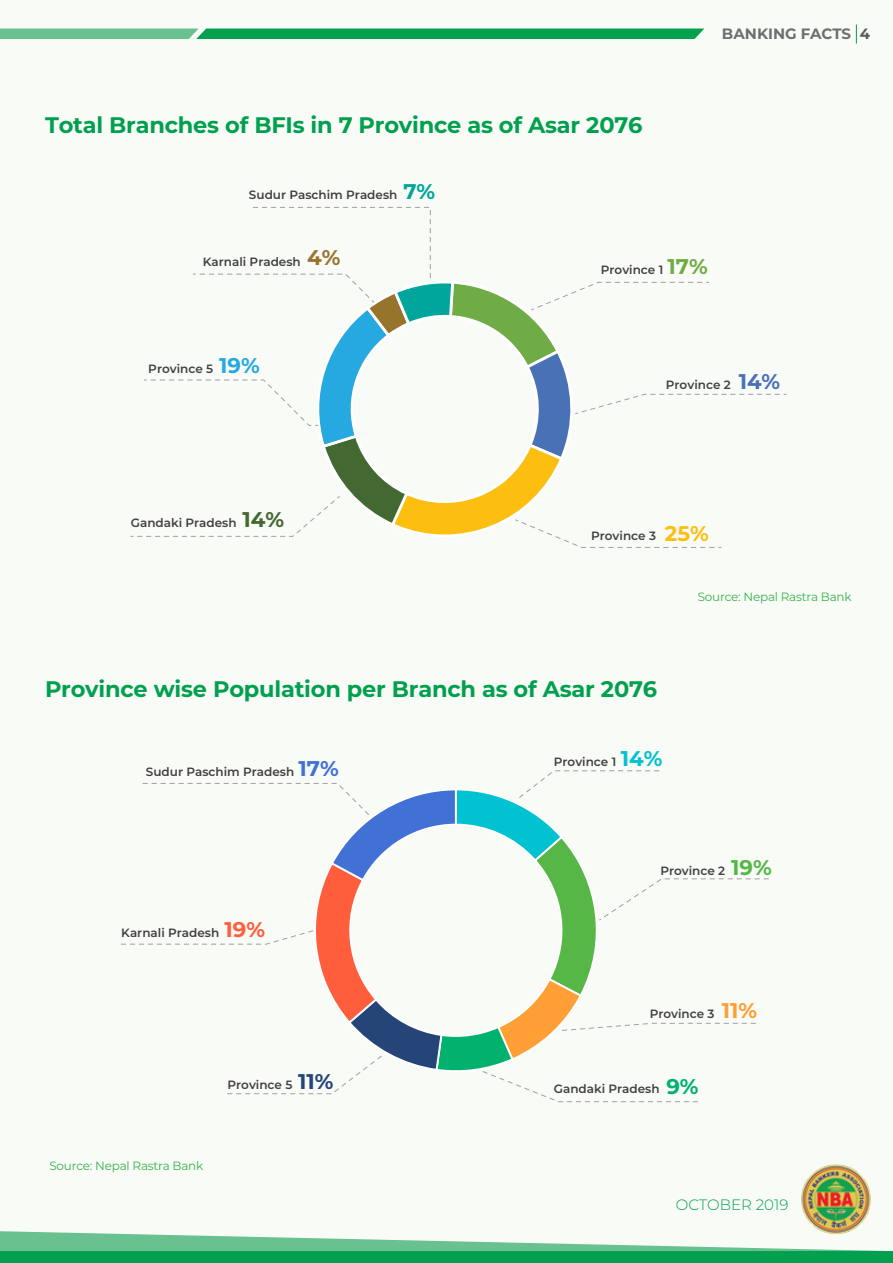
<style>
.page{position:relative;width:893px;height:1263px;background:#f9fbf7}
.page>*{position:absolute;margin:0;border:0;box-sizing:border-box;transform-origin:0 0}
.t1{font:700 22.5px "Montserrat";letter-spacing:-.01em;color:#00a04f}
.t2{font:700 15px "Montserrat";color:#6d6e70}
.t3{font:300 15px "Montserrat";color:#00a04f}
.t4{font:600 12px "Montserrat";color:#404041}
.t5{font:12px "Montserrat";letter-spacing:-.02em;color:#37b34a}
.s1{color:#58595b}
.s2{font-weight:700;font-size:21.3px;color:#00a69c}
.s3{font-weight:700;font-size:21.3px;color:#97742b}
.s4{font-weight:700;font-size:21.3px;color:#70ac45}
.s5{font-weight:700;font-size:21.3px;color:#25a9e0}
.s6{font-weight:700;font-size:21.3px;color:#436831}
.s7{font-weight:700;font-size:21.3px;color:#4971b6}
.s8{font-weight:700;font-size:21.3px;color:#fcbf10}
.s9{font-weight:700;font-size:21.3px;color:#4271d6}
.s10{font-weight:700;font-size:21.3px;color:#ff5e3d}
.s11{font-weight:700;font-size:21.3px;color:#00c2d1}
.s12{font-weight:700;font-size:21.3px;color:#56b746}
.s13{font-weight:700;font-size:21.3px;color:#ff9f36}
.s14{font-weight:700;font-size:21.3px;color:#254478}
.s15{font-weight:700;font-size:21.3px;color:#00b26e}
</style>
<div class="page">
<svg style="left:0;top:29px;width:704px;height:10px;background:#21aa63"></svg>
<svg style="left:856px;top:25px;width:1px;height:19px"></svg>
<svg style="left:0;top:1231px;width:886px;height:20px"></svg>
<div style="left:0;top:1251px;width:893px;height:12px;background:#00a04f"></div>
<img style="left:786px;top:1164px;width:99px;height:84px">
<svg style="left:121px;top:770px;width:648px;height:332px"></svg>
<svg style="left:131px;top:207px;width:655px;height:341px"></svg>
<p class="t2" style="left:722px;top:23px;width:150px">BANKING FACTS <span class="s1">4</span></p>
<h1 class="t1" style="left:45px;top:109px;width:599px">Total Branches of BFIs in 7 Province as of Asar 2076</h1>
<p class="t4" style="left:249px;top:186px;width:188px">Sudur Paschim Pradesh <span class="s2">7%</span></p>
<p class="t4" style="left:203px;top:253px;width:139px">Karnali Pradesh <span class="s3">4%</span></p>
<p class="t4" style="left:601px;top:262px;width:108px">Province 1 <span class="s4">17%</span></p>
<p class="t4" style="left:148px;top:361px;width:113px">Province 5 <span class="s5">19%</span></p>
<p class="t4" style="left:131px;top:514px;width:155px">Gandaki Pradesh <span class="s6">14%</span></p>
<p class="t4" style="left:666px;top:376px;width:116px">Province 2 <span class="s7">14%</span></p>
<p class="t4" style="left:591px;top:527px;width:119px">Province 3 <span class="s8">25%</span></p>
<p class="t5" style="left:698px;top:588px;width:155px">Source: Nepal Rastra Bank</p>
<h1 class="t1" style="left:45px;top:673px;width:614px">Province wise Population per Branch as of Asar 2076</h1>
<p class="t4" style="left:146px;top:763px;width:194px">Sudur Paschim Pradesh <span class="s9">17%</span></p>
<p class="t4" style="left:121px;top:924px;width:145px">Karnali Pradesh <span class="s10">19%</span></p>
<p class="t4" style="left:554px;top:753px;width:110px">Province 1 <span class="s11">14%</span></p>
<p class="t4" style="left:660px;top:862px;width:113px">Province 2 <span class="s12">19%</span></p>
<p class="t4" style="left:650px;top:1005px;width:109px">Province 3 <span class="s13">11%</span></p>
<p class="t4" style="left:227px;top:1076px;width:108px">Province 5 <span class="s14">11%</span></p>
<p class="t4" style="left:554px;top:1080px;width:146px">Gandaki Pradesh <span class="s15">9%</span></p>
<p class="t5" style="left:49px;top:1158px;width:155px">Source: Nepal Rastra Bank</p>
<p class="t3" style="left:676px;top:1195px;width:114px">OCTOBER 2019</p>
</div>
